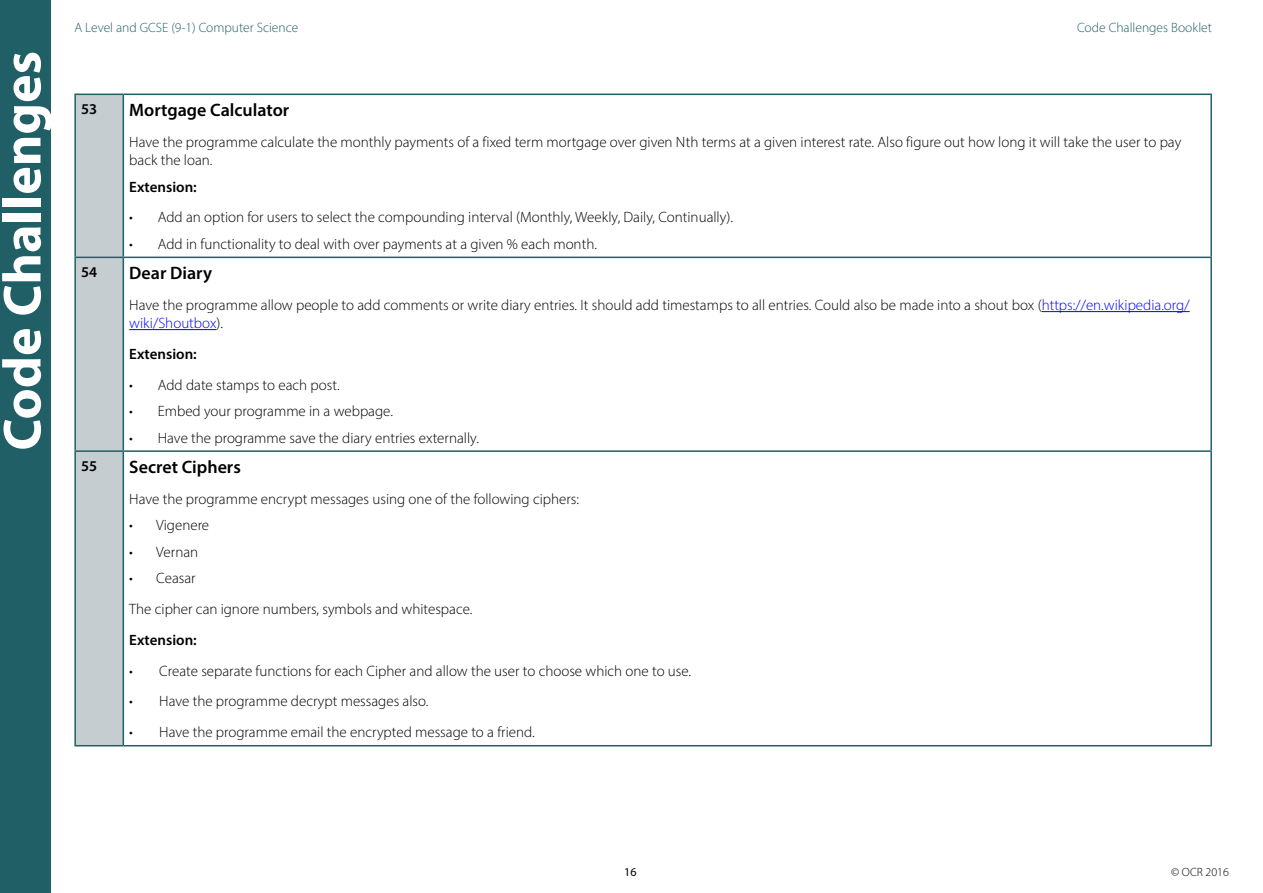
<style>
.page{position:relative;width:1263px;height:893px;background:#fff}
.page>*{position:absolute;margin:0;border:0;box-sizing:border-box;transform-origin:0 0}
.t1{font:700 54px "Myriad Pro";color:#fff}
.Body{font:600 18px "Myriad Pro";color:#000}
.Body-2{font:300 15px/18px "Myriad Pro";color:#000}
.Body-3{font:600 15px "Myriad Pro";color:#000}
.Body_subheading{font:600 15px "Myriad Pro";color:#000}
.t2{font:300 13.5px "Myriad Pro";color:#215f67}
.t3{font:300 12px "Myriad Pro";color:#000}
.t4{font:12px "Myriad Pro";color:#000}
.s1{color:#00f}
</style>
<div class="page">
<div style="left:0;top:0;width:51px;height:893px;background:#215f67"></div>
<div style="left:76px;top:95px;width:47px;height:650px;background:#c6cdd1"></div>
<hr style="left:74px;top:94px;width:49px;height:1px;background:#215f67">
<hr style="left:74px;top:95px;width:2px;height:162px;background:#215f67">
<hr style="left:123px;top:94px;width:1089px;height:1px;background:#215f67">
<hr style="left:123px;top:95px;width:1px;height:162px;background:#215f67">
<hr style="left:1210px;top:95px;width:2px;height:162px;background:#215f67">
<hr style="left:74px;top:257px;width:49px;height:1px;background:#215f67">
<hr style="left:74px;top:258px;width:2px;height:192px;background:#215f67">
<hr style="left:123px;top:257px;width:1089px;height:1px;background:#215f67">
<hr style="left:123px;top:258px;width:1px;height:192px;background:#215f67">
<hr style="left:1210px;top:258px;width:2px;height:192px;background:#215f67">
<hr style="left:74px;top:450px;width:49px;height:2px;background:#215f67">
<hr style="left:74px;top:452px;width:2px;height:293px;background:#215f67">
<hr style="left:123px;top:450px;width:1089px;height:2px;background:#215f67">
<hr style="left:123px;top:452px;width:1px;height:293px;background:#215f67">
<hr style="left:1210px;top:452px;width:2px;height:293px;background:#215f67">
<hr style="left:74px;top:745px;width:49px;height:1px;background:#215f67">
<hr style="left:123px;top:745px;width:1089px;height:1px;background:#215f67">
<hr style="left:1042px;top:311px;width:148px;height:1px;background:#00f">
<hr style="left:129px;top:329px;width:88px;height:1px;background:#00f">
<h1 class="t1" style="left:-13px;top:451px;width:401px;rotate:-90deg">Code Challenges</h1>
<p class="t2" style="left:74px;top:20px;width:225px">A Level and GCSE (9-1) Computer Science</p>
<p class="t2" style="left:1077px;top:20px;width:136px">Code Challenges Booklet</p>
<h5 class="Body_subheading" style="left:81px;top:99px;width:18px">53</h5>
<p class="Body" style="left:129px;top:99px;width:161px">Mortgage Calculator</p>
<p class="Body-2" style="left:129px;top:133px;width:1053px">Have the programme calculate the monthly payments of a fixed term mortgage over given Nth terms at a given interest rate. Also figure out how long it will take the user to pay back the loan.</p>
<p class="Body-3" style="left:129px;top:177px;width:69px">Extension:</p>
<p class="Body-2" style="left:129px;top:208px;width:605px">• Add an option for users to select the compounding interval (Monthly, Weekly, Daily, Continually).</p>
<p class="Body-2" style="left:129px;top:235px;width:469px">• Add in functionality to deal with over payments at a given % each month.</p>
<h5 class="Body_subheading" style="left:81px;top:262px;width:18px">54</h5>
<p class="Body" style="left:129px;top:262px;width:84px">Dear Diary</p>
<p class="Body-2" style="left:129px;top:296px;width:1062px">Have the programme allow people to add comments or write diary entries. It should add timestamps to all entries. Could also be made into a shout box (<span class="s1">https://en.wikipedia.org/ wiki/Shoutbox</span>).</p>
<p class="Body-3" style="left:129px;top:344px;width:69px">Extension:</p>
<p class="Body-2" style="left:129px;top:375px;width:212px">• Add date stamps to each post.</p>
<p class="Body-2" style="left:129px;top:402px;width:265px">• Embed your programme in a webpage.</p>
<p class="Body-2" style="left:129px;top:428px;width:351px">• Have the programme save the diary entries externally.</p>
<h5 class="Body_subheading" style="left:81px;top:456px;width:18px">55</h5>
<p class="Body" style="left:129px;top:456px;width:113px">Secret Ciphers</p>
<p class="Body-2" style="left:129px;top:490px;width:451px">Have the programme encrypt messages using one of the following ciphers:</p>
<p class="Body-2" style="left:129px;top:516px;width:81px">• Vigenere</p>
<p class="Body-2" style="left:129px;top:543px;width:70px">• Vernan</p>
<p class="Body-2" style="left:129px;top:569px;width:68px">• Ceasar</p>
<p class="Body-2" style="left:129px;top:600px;width:345px">The cipher can ignore numbers, symbols and whitespace.</p>
<p class="Body-3" style="left:129px;top:630px;width:69px">Extension:</p>
<p class="Body-2" style="left:129px;top:662px;width:563px">• Create separate functions for each Cipher and allow the user to choose which one to use.</p>
<p class="Body-2" style="left:129px;top:692px;width:301px">• Have the programme decrypt messages also.</p>
<p class="Body-2" style="left:129px;top:723px;width:407px">• Have the programme email the encrypted message to a friend.</p>
<p class="t4" style="left:624px;top:865px;width:14px">16</p>
<p class="t3" style="left:1171px;top:865px;width:59px">© OCR 2016</p>
</div>
